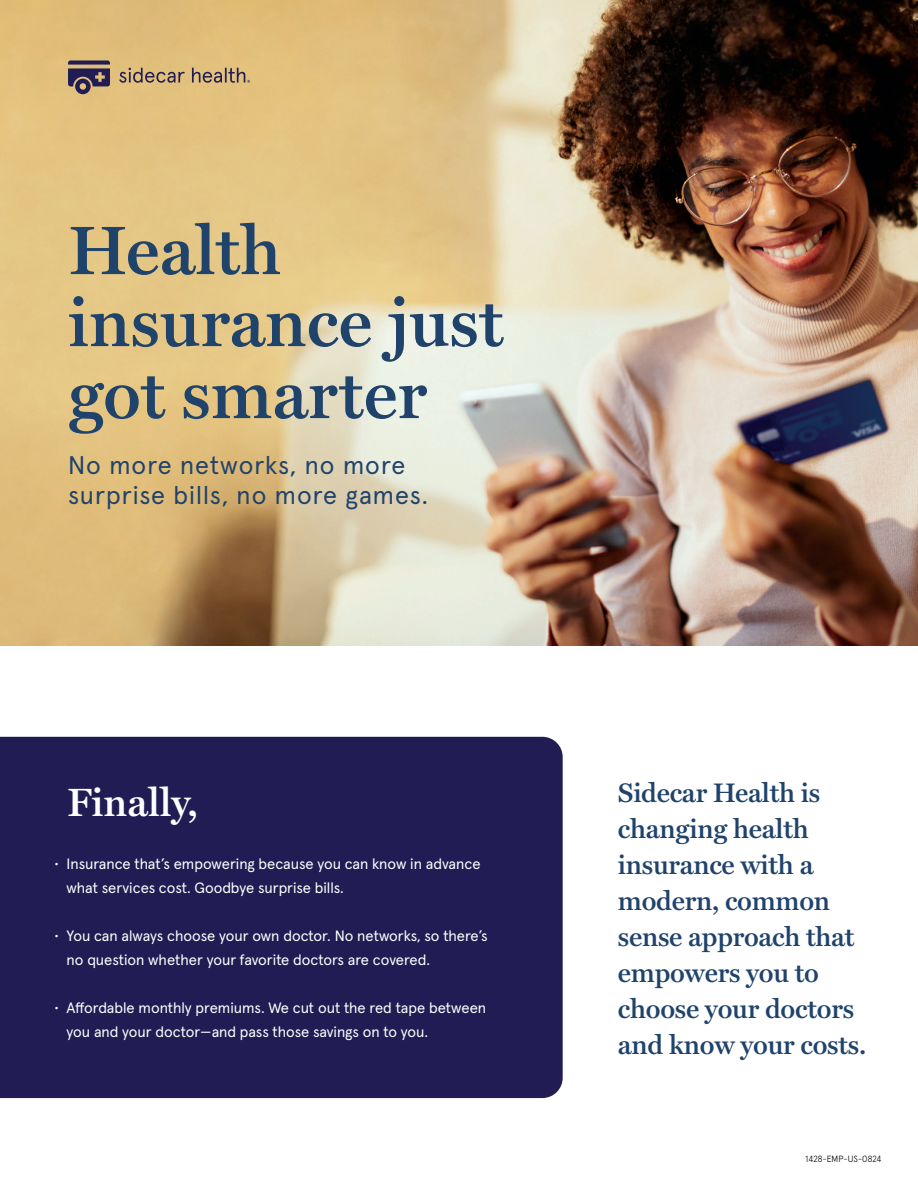
<style>
.page{position:relative;width:918px;height:1188px;background:#fff}
.page>*{position:absolute;margin:0;border:0;box-sizing:border-box;transform-origin:0 0}
.t1{font:600 69px/72px "Miller Text";color:#20436b}
.t2{font:600 39.75px "Miller Text";color:#fff}
.t3{font:600 27px/36px "Miller Text";letter-spacing:-.01em;color:#20436b}
.t4{font:25.5px/30px "Apercu Pro";letter-spacing:.04em;color:#20436b}
.t5{font:15px/24px "Apercu Pro";color:#fff}
.t6{font:300 9px "Apercu Pro";color:#030104}
</style>
<div class="page">
<img style="left:0;top:0;width:918px;height:646px">
<div style="left:0;top:737px;width:563px;height:361px;background:#211d54"></div>
<svg style="left:119px;top:68px;width:131px;height:15px;background:#ac9371"></svg>
<svg style="left:68px;top:60px;width:42px;height:34px"></svg>
<p class="t1" style="left:68px;top:210px;width:215px">Health</p>
<p class="t1" style="left:68px;top:282px;width:437px">insurance just got smarter</p>
<p class="t4" style="left:68px;top:448px;width:362px">No more networks, no more surprise bills, no more games.</p>
<p class="t2" style="left:67px;top:771px;width:133px">Finally,</p>
<p class="t5" style="left:67px;top:851px;width:416px;text-indent:-13px">• Insurance that’s empowering because you can know in advance what services cost. Goodbye surprise bills.</p>
<p class="t5" style="left:67px;top:923px;width:423px;text-indent:-13px">• You can always choose your own doctor. No networks, so there’s no question whether your favorite doctors are covered.</p>
<p class="t5" style="left:67px;top:995px;width:421px;text-indent:-13px">• Affordable monthly premiums. We cut out the red tape between you and your doctor—and pass those savings on to you.</p>
<p class="t3" style="left:618px;top:773px;width:250px">Sidecar Health is changing health insurance with a modern, common sense approach that empowers you to choose your doctors and know your costs.</p>
<p class="t6" style="left:806px;top:1152px;width:77px">1428-EMP-US-0824</p>
</div>
